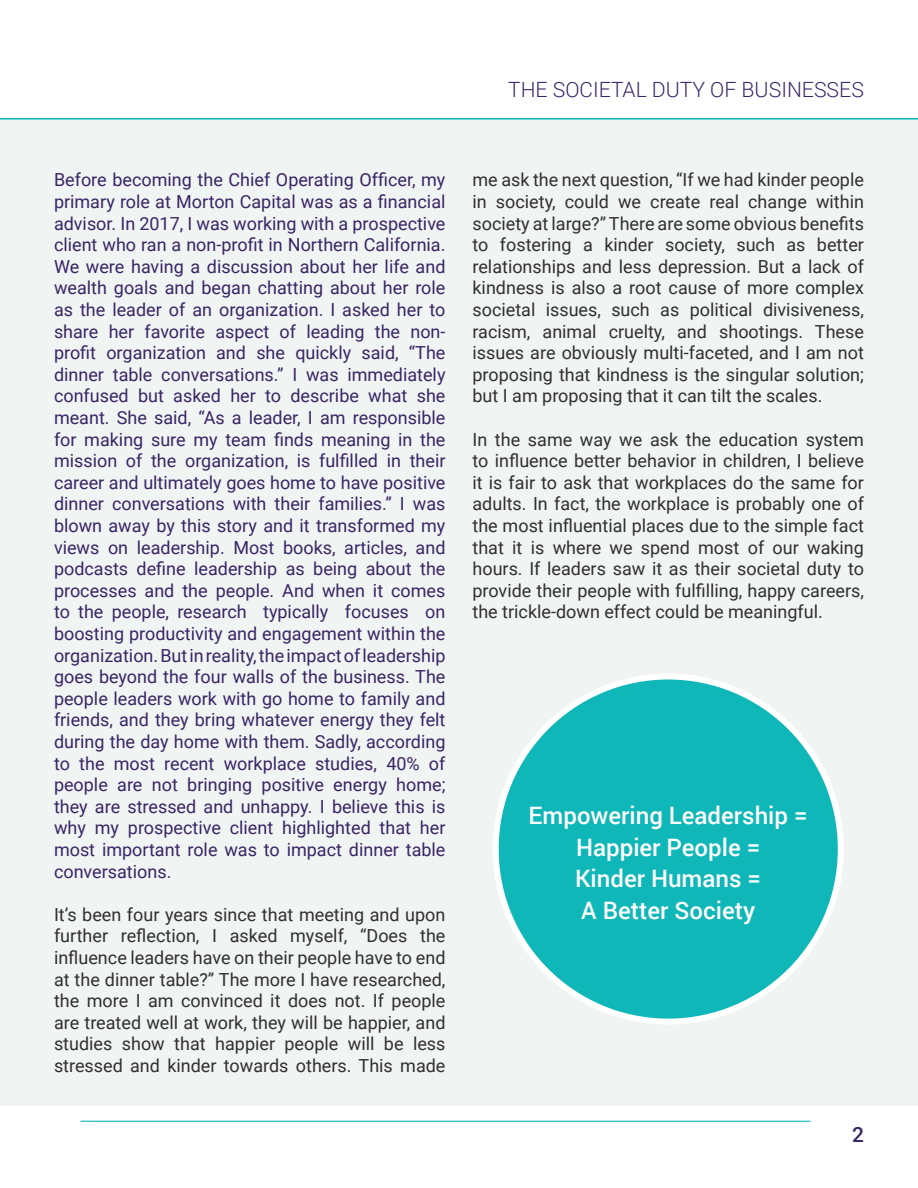
<style>
.page{position:relative;width:918px;height:1188px;background:#fff}
.page>*{position:absolute;margin:0;border:0;box-sizing:border-box;transform-origin:0 0}
.t1{font:500 24px "Roboto";color:#fff}
.t2{font:300 21px "Roboto";color:#392565}
.t3{font:500 21px "Roboto";color:#392565}
.t4{font:18px/21.6px "Roboto";color:#392565;text-align:justify}
.t5{font:18px/21.6px "Roboto";color:#312f30;text-align:justify}
</style>
<div class="page">
<div style="left:0;top:118px;width:918px;height:987px;background:#f0f4f2"></div>
<hr style="left:0;top:118px;width:918px;height:2px;background:#0fb7b8">
<div style="left:496px;top:676px;width:345px;height:346px;background:#0fb7b8;border-radius:50%"></div>
<hr style="left:80px;top:1121px;width:731px;height:1px;background:#0fb7b8">
<p class="t2" style="left:508px;top:75px;width:357px">THE SOCIETAL DUTY OF BUSINESSES</p>
<p class="t4" style="left:54px;top:168px;width:393px">Before becoming the Chief Operating Officer, my primary role at Morton Capital was as a financial advisor. In 2017, I was working with a prospective client who ran a non-profit in Northern California.<br>We were having a discussion about her life and wealth goals and began chatting about her role as the leader of an organization. I asked her to share her favorite aspect of leading the non&shy;profit organization and she quickly said, “The dinner table conversations.” I was immediately confused but asked her to describe what she meant. She said, “As a leader, I am responsible for making sure my team finds meaning in the mission of the organization, is fulfilled in their career and ultimately goes home to have positive dinner conversations with their families.” I was blown away by this story and it transformed my views on leadership. Most books, articles, and podcasts define leadership as being about the processes and the people. And when it comes to the people, research typically focuses on boosting productivity and engagement within the organization. But in reality, the impact of leadership goes beyond the four walls of the business. The people leaders work with go home to family and friends, and they bring whatever energy they felt during the day home with them. Sadly, according to the most recent workplace studies, 40% of people are not bringing positive energy home; they are stressed and unhappy. I believe this is why my prospective client highlighted that her most important role was to impact dinner table conversations.</p>
<p class="t5" style="left:54px;top:903px;width:393px">It’s been four years since that meeting and upon further reflection, I asked myself, “Does the influence leaders have on their people have to end at the dinner table?” The more I have researched, the more I am convinced it does not. If people are treated well at work, they will be happier, and studies show that happier people will be less stressed and kinder towards others. This made</p>
<p class="t5" style="left:472px;top:168px;width:393px">me ask the next question, “If we had kinder people in society, could we create real change within society at large?” There are some obvious benefits to fostering a kinder society, such as better relationships and less depression. But a lack of kindness is also a root cause of more complex societal issues, such as political divisiveness, racism, animal cruelty, and shootings. These issues are obviously multi-faceted, and I am not proposing that kindness is the singular solution; but I am proposing that it can tilt the scales.</p>
<p class="t5" style="left:472px;top:428px;width:393px">In the same way we ask the education system to influence better behavior in children, I believe it is fair to ask that workplaces do the same for adults. In fact, the workplace is probably one of the most influential places due to the simple fact that it is where we spend most of our waking hours. If leaders saw it as their societal duty to provide their people with fulfilling, happy careers, the trickle-down effect could be meaningful.</p>
<p class="t1" style="left:529px;top:799px;width:281px">Empowering Leadership =</p>
<p class="t1" style="left:576px;top:830px;width:186px">Happier People =</p>
<p class="t1" style="left:575px;top:862px;width:188px">Kinder Humans =</p>
<p class="t1" style="left:581px;top:893px;width:175px">A Better Society</p>
<p class="t3" style="left:852px;top:1120px;width:13px">2</p>
</div>
